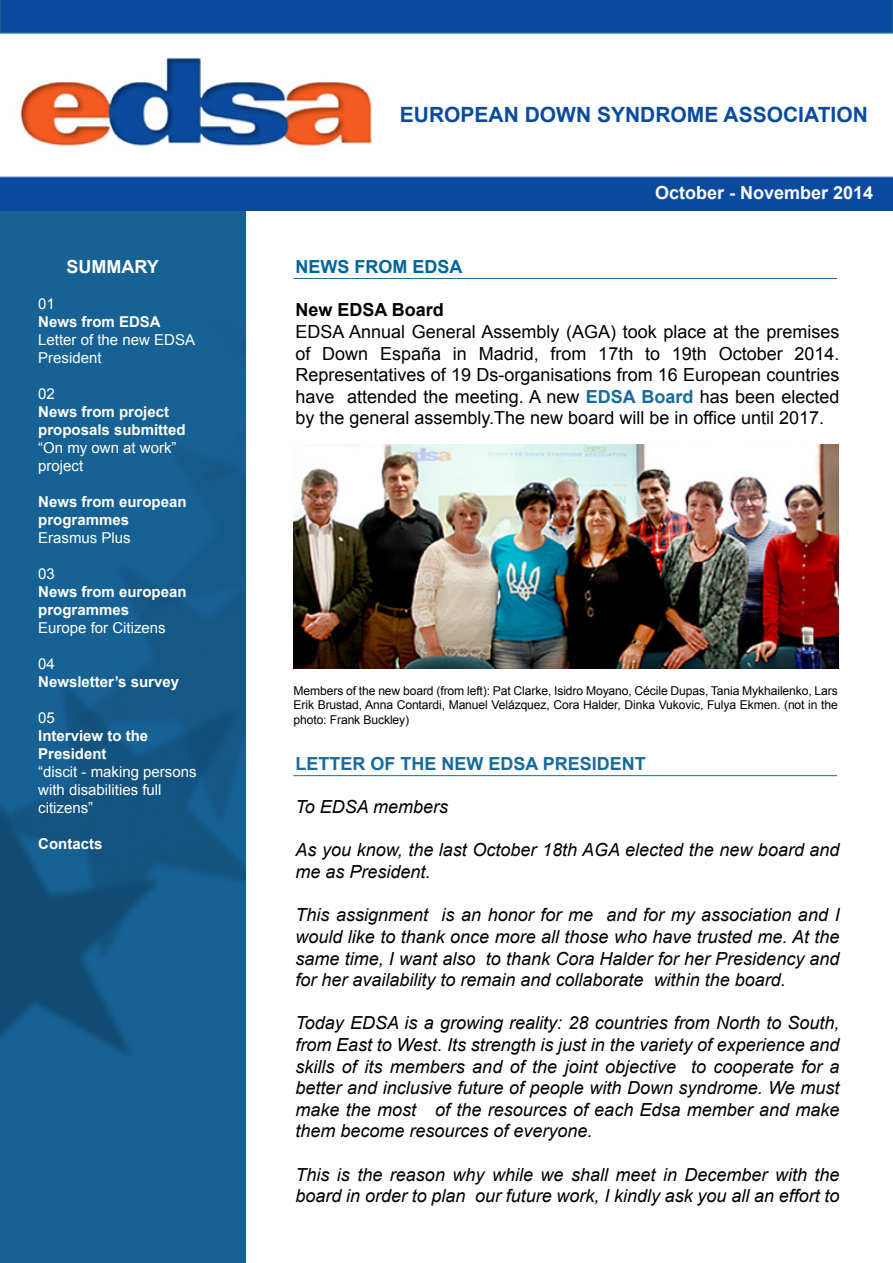
<style>
.page{position:relative;width:893px;height:1263px;background:#fff}
.page>*{position:absolute;margin:0;border:0;box-sizing:border-box;transform-origin:0 0}
.t1{font:700 21px "Arial";color:#0a4b9d}
.t2{font:italic 18px/21.6px "Arial";color:#000}
.t3{font:18px/21.6px "Arial";color:#000;text-align:justify}
.t4{font:700 18px "Arial";color:#176a9e}
.t5{font:700 18px "Arial";color:#fff}
.t6{font:700 18px "Arial";color:#006598}
.t7{font:700 18px "Arial";color:#000}
.t8{font:700 15px/18px "Arial";color:#fff}
.t9{font:15px/18px "Arial";color:#fff}
.t10{font:12.15px/14.5px "Arial";letter-spacing:-.01em;color:#000;text-align:justify}
.s1{font-weight:700;color:#176a9e}
</style>
<div class="page">
<img style="left:0;top:211px;width:245px;height:1052px">
<div style="left:0;top:176px;width:893px;height:35px;background:#0a4b9d"></div>
<div style="left:0;top:0;width:893px;height:34px;background:#0a4b9d"></div>
<img style="left:294px;top:444px;width:544px;height:225px">
<hr style="left:293px;top:775px;width:544px;height:1px;background:#176a9e">
<hr style="left:293px;top:278px;width:544px;height:1px;background:#176a9e">
<img style="left:20px;top:57px;width:352px;height:89px">
<p class="t5" style="left:67px;top:255px;width:94px">SUMMARY</p>
<p class="t9" style="left:38px;top:295px;width:18px">01</p>
<p class="t8" style="left:38px;top:313px;width:124px">News from EDSA</p>
<p class="t9" style="left:38px;top:331px;width:158px">Letter of the new EDSA<br>President</p>
<p class="t9" style="left:38px;top:385px;width:18px">02</p>
<p class="t8" style="left:38px;top:403px;width:149px">News from project proposals submitted</p>
<p class="t9" style="left:38px;top:439px;width:140px">“On my own at work” project</p>
<p class="t8" style="left:38px;top:493px;width:150px">News from european programmes</p>
<p class="t9" style="left:38px;top:529px;width:94px">Erasmus Plus</p>
<p class="t9" style="left:38px;top:565px;width:18px">03</p>
<p class="t8" style="left:38px;top:583px;width:150px">News from european programmes</p>
<p class="t9" style="left:38px;top:619px;width:129px">Europe for Citizens</p>
<p class="t9" style="left:38px;top:655px;width:18px">04</p>
<p class="t8" style="left:38px;top:673px;width:142px">Newsletter’s survey</p>
<p class="t9" style="left:38px;top:709px;width:18px">05</p>
<p class="t8" style="left:38px;top:727px;width:112px">Interview to the<br>President</p>
<p class="t9" style="left:38px;top:763px;width:160px">“discit - making persons with disabilities full citizens”</p>
<p class="t8" style="left:38px;top:835px;width:66px">Contacts</p>
<p class="t1" style="left:400px;top:101px;width:469px">EUROPEAN DOWN SYNDROME ASSOCIATION</p>
<p class="t5" style="left:655px;top:181px;width:220px">October - November 2014</p>
<p class="t6" style="left:295px;top:255px;width:169px">NEWS FROM EDSA</p>
<p class="t7" style="left:295px;top:298px;width:150px">New EDSA Board</p>
<p class="t3" style="left:295px;top:321px;width:546px">EDSA Annual General Assembly (AGA) took place at the premises of Down España in Madrid, from 17th to 19th October 2014.<br>Representatives of 19 Ds-organisations from 16 European countries have attended the meeting. A new <span class="s1">EDSA Board</span> has been elected by the general assembly.The new board will be in office until 2017.</p>
<p class="t10" style="left:293px;top:683px;width:546px">Members of the new board (from left): Pat Clarke, Isidro Moyano, Cécile Dupas, Tania Mykhailenko, Lars Erik Brustad, Anna Contardi, Manuel Velázquez, Cora Halder, Dinka Vukovic, Fulya Ekmen. (not in the photo: Frank Buckley)</p>
<p class="t4" style="left:295px;top:752px;width:352px">LETTER OF THE NEW EDSA PRESIDENT</p>
<p class="t2" style="left:295px;top:796px;width:154px">To EDSA members</p>
<p class="t2" style="left:295px;top:840px;width:546px">As you know, the last October 18th AGA elected the new board and me as President.</p>
<p class="t2" style="left:295px;top:904px;width:546px;text-align:justify">This assignment is an honor for me and for my association and I would like to thank once more all those who have trusted me. At the same time, I want also to thank Cora Halder for her Presidency and for her availability to remain and collaborate within the board.</p>
<p class="t2" style="left:295px;top:1012px;width:546px;text-align:justify">Today EDSA is a growing reality: 28 countries from North to South, from East to West. Its strength is just in the variety of experience and skills of its members and of the joint objective to cooperate for a better and inclusive future of people with Down syndrome. We must make the most of the resources of each Edsa member and make them become resources of everyone.</p>
<p class="t2" style="left:295px;top:1164px;width:546px">This is the reason why while we shall meet in December with the board in order to plan our future work, I kindly ask you all an effort to</p>
</div>
